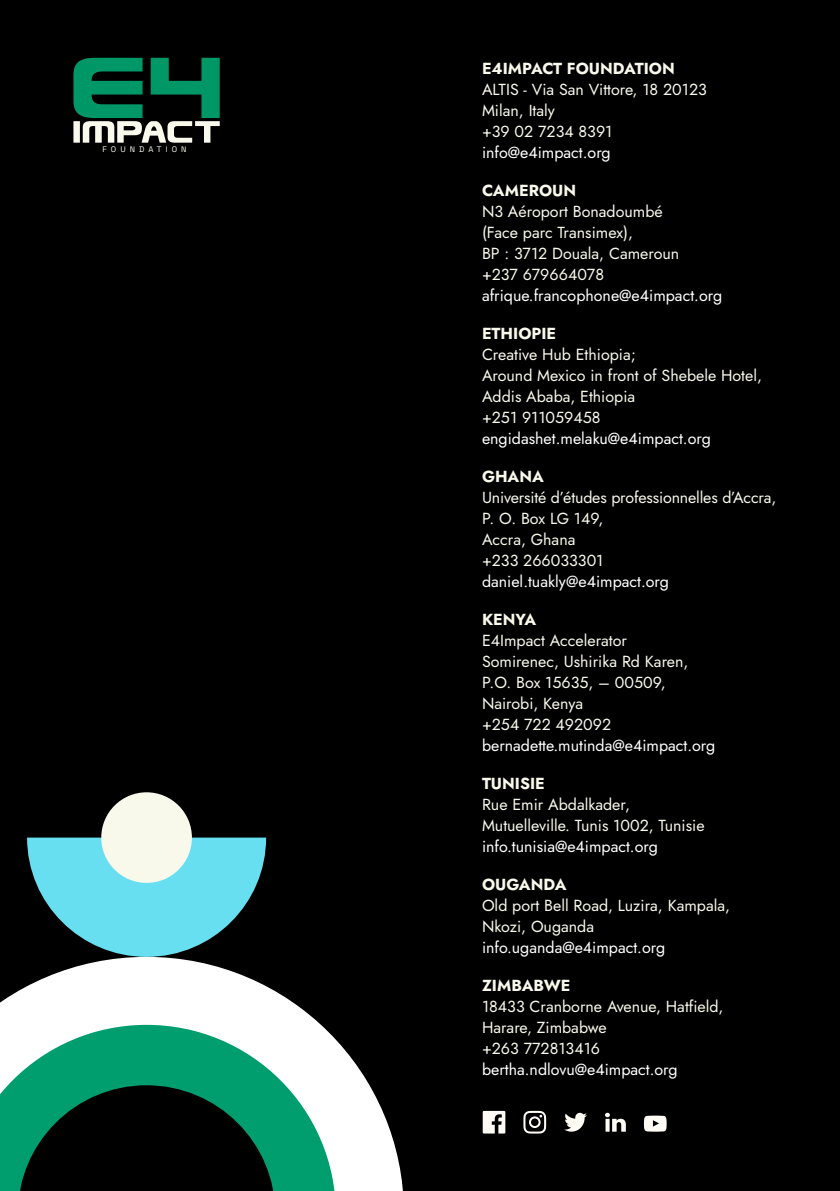
<style>
.page{position:relative;width:840px;height:1191px;background:#fff}
.page>*{position:absolute;margin:0;border:0;box-sizing:border-box;transform-origin:0 0}
.t1{font:16px/21px "Jost";color:#f8f8eb}
.t2{font:16px "Jost";color:#fff}
.t3{font:700 16px "Jost";color:#f8f8eb}
.t4{font:8px "Space Grotesk";letter-spacing:.5em;color:#f9f9ec}
</style>
<div class="page">
<div style="left:0;top:0;width:839px;height:1191px;background:#000"></div>
<svg style="left:27px;top:837px;width:239px;height:120px"></svg>
<div style="left:101px;top:792px;width:91px;height:91px;background:#f8f8eb;border-radius:50%"></div>
<svg style="left:0;top:957px;width:403px;height:234px;fill:#fff"></svg>
<svg style="left:0;top:1024px;width:335px;height:167px;background:#5fc1a4"></svg>
<svg style="left:18px;top:1085px;width:257px;height:106px"></svg>
<svg style="left:73px;top:58px;width:146px;height:85px"></svg>
<svg style="left:482px;top:1110px;width:23px;height:23px"></svg>
<svg style="left:523px;top:1110px;width:23px;height:23px"></svg>
<svg style="left:605px;top:1112px;width:20px;height:19px"></svg>
<svg style="left:564px;top:1112px;width:22px;height:19px"></svg>
<svg style="left:643px;top:1115px;width:23px;height:16px"></svg>
<p class="t4" style="left:102px;top:143px;width:85px">FOUNDATION</p>
<p class="t3" style="left:481px;top:57px;width:194px">E4IMPACT FOUNDATION</p>
<p class="t1" style="left:481px;top:79px;width:226px">ALTIS - Via San Vittore, 18 20123<br>Milan, Italy<br>+39 02 7234 8391</p>
<p class="t2" style="left:481px;top:141px;width:130px">info@e4impact.org</p>
<p class="t3" style="left:481px;top:179px;width:96px">CAMEROUN</p>
<p class="t1" style="left:481px;top:201px;width:199px">N3 Aéroport Bonadoumbé (Face parc Transimex),<br>BP : 3712 Douala, Cameroun +237 679664078</p>
<p class="t2" style="left:481px;top:284px;width:241px">afrique.francophone@e4impact.org</p>
<p class="t3" style="left:481px;top:322px;width:76px">ETHIOPIE</p>
<p class="t1" style="left:481px;top:344px;width:281px">Creative Hub Ethiopia;<br>Around Mexico in front of Shebele Hotel,<br>Addis Ababa, Ethiopia<br>+251 911059458</p>
<p class="t2" style="left:481px;top:427px;width:230px">engidashet.melaku@e4impact.org</p>
<p class="t3" style="left:481px;top:465px;width:63px">GHANA</p>
<p class="t1" style="left:481px;top:487px;width:296px">Université d’études professionnelles d’Accra,<br>P. O. Box LG 149,<br>Accra, Ghana<br>+233 266033301</p>
<p class="t2" style="left:481px;top:570px;width:188px">daniel.tuakly@e4impact.org</p>
<p class="t3" style="left:481px;top:608px;width:56px">KENYA</p>
<p class="t1" style="left:481px;top:630px;width:208px">E4Impact Accelerator<br>Somirenec, Ushirika Rd Karen,<br>P.O. Box 15635, – 00509,<br>Nairobi, Kenya<br>+254 722 492092</p>
<p class="t2" style="left:481px;top:734px;width:235px">bernadette.mutinda@e4impact.org</p>
<p class="t3" style="left:481px;top:772px;width:64px">TUNISIE</p>
<p class="t1" style="left:481px;top:794px;width:224px">Rue Emir Abdalkader,<br>Mutuelleville. Tunis 1002, Tunisie</p>
<p class="t2" style="left:481px;top:835px;width:177px">info.tunisia@e4impact.org</p>
<p class="t3" style="left:481px;top:873px;width:86px">OUGANDA</p>
<p class="t1" style="left:481px;top:895px;width:249px">Old port Bell Road, Luzira, Kampala,<br>Nkozi, Ouganda</p>
<p class="t2" style="left:481px;top:936px;width:185px">info.uganda@e4impact.org</p>
<p class="t3" style="left:481px;top:974px;width:90px">ZIMBABWE</p>
<p class="t1" style="left:481px;top:996px;width:243px">18433 Cranborne Avenue, Hatfield,<br>Harare, Zimbabwe<br>+263 772813416</p>
<p class="t2" style="left:481px;top:1058px;width:197px">bertha.ndlovu@e4impact.org</p>
</div>
